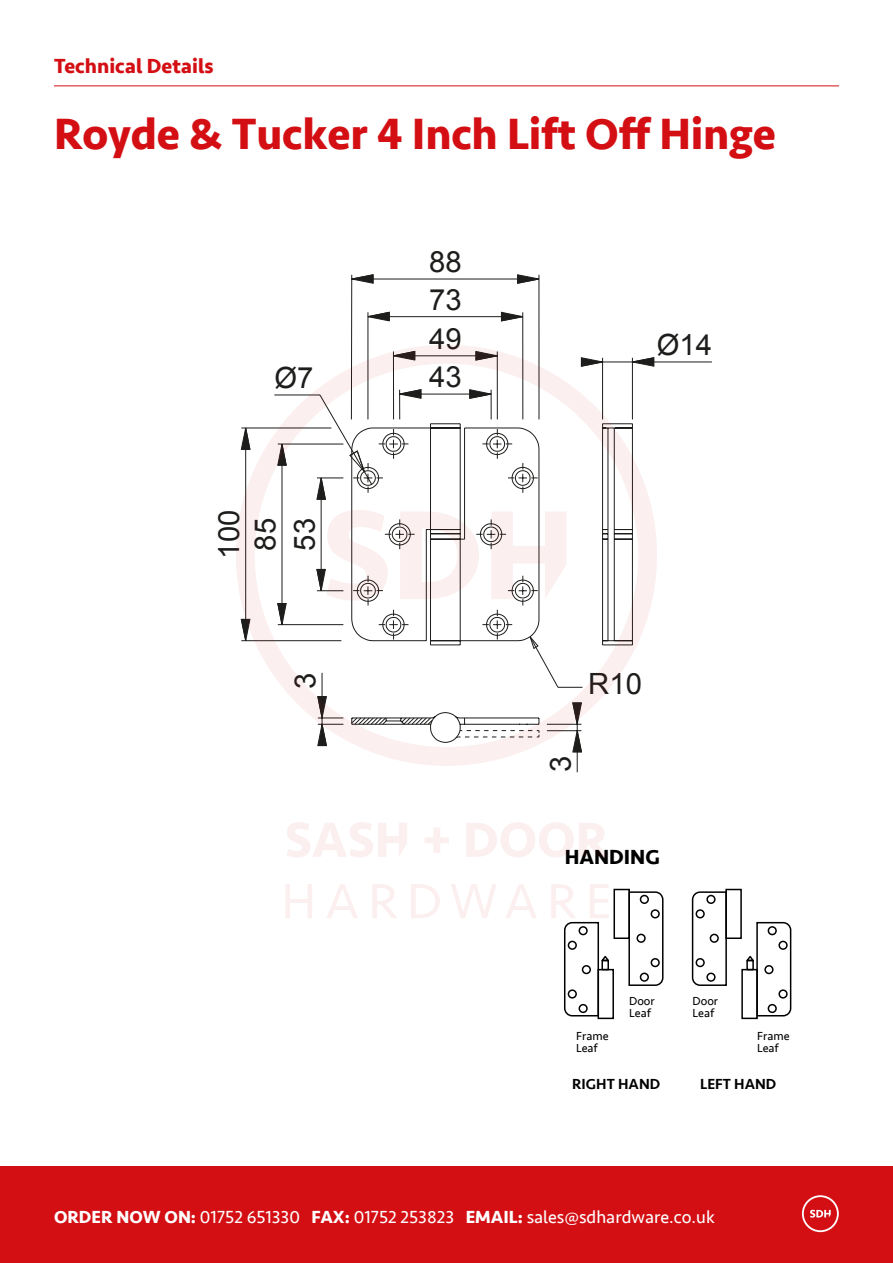
<style>
.page{position:relative;width:893px;height:1263px;background:#fff}
.page>*{position:absolute;margin:0;border:0;box-sizing:border-box;transform-origin:0 0}
.t1{font:700 45px "Seravek";letter-spacing:-.005em;color:#d40f14}
.t2{font:29.25px/39.2px "Arial";color:#1d1d1b}
.t3{font:700 21px "Seravek";color:#d40f14}
.t4{font:700 21px "Seravek";color:#000}
.t5{font:18px "Seravek";color:#fff}
.t6{font:500 15px "Seravek";color:#000}
.t7{font:12px/12px "Seravek";color:#000}
.s1{font-weight:700}
</style>
<div class="page">
<div style="left:0;top:1166px;width:893px;height:97px;background:#d40f14"></div>
<svg style="left:802px;top:1195px;width:37px;height:37px"></svg>
<hr style="left:54px;top:85px;width:785px;height:1px;background:#d40f14">
<div style="left:597px;top:969px;width:17px;height:50px;border:2px solid #000"></div>
<svg style="left:628px;top:891px;width:36px;height:95px"></svg>
<div style="left:613px;top:889px;width:17px;height:50px;border:2px solid #000"></div>
<div style="left:640px;top:895px;width:9px;height:9px;border:2px solid #000;border-radius:50%"></div>
<div style="left:640px;top:972px;width:9px;height:10px;border:2px solid #000;border-radius:50%"></div>
<div style="left:636px;top:934px;width:10px;height:9px;border:2px solid #000;border-radius:50%"></div>
<div style="left:651px;top:909px;width:9px;height:9px;border:2px solid #000;border-radius:50%"></div>
<div style="left:651px;top:958px;width:9px;height:9px;border:2px solid #000;border-radius:50%"></div>
<div style="left:741px;top:969px;width:17px;height:50px;border:2px solid #000"></div>
<svg style="left:745px;top:921px;width:47px;height:96px"></svg>
<div style="left:768px;top:1004px;width:9px;height:9px;border:2px solid #000;border-radius:50%"></div>
<div style="left:768px;top:926px;width:9px;height:9px;border:2px solid #000;border-radius:50%"></div>
<div style="left:764px;top:965px;width:9px;height:9px;border:2px solid #000;border-radius:50%"></div>
<div style="left:778px;top:989px;width:10px;height:9px;border:2px solid #000;border-radius:50%"></div>
<div style="left:778px;top:941px;width:10px;height:9px;border:2px solid #000;border-radius:50%"></div>
<svg style="left:691px;top:891px;width:36px;height:95px"></svg>
<div style="left:725px;top:889px;width:17px;height:50px;border:2px solid #000"></div>
<div style="left:706px;top:895px;width:10px;height:9px;border:2px solid #000;border-radius:50%"></div>
<div style="left:706px;top:972px;width:10px;height:10px;border:2px solid #000;border-radius:50%"></div>
<div style="left:710px;top:934px;width:9px;height:9px;border:2px solid #000;border-radius:50%"></div>
<div style="left:696px;top:909px;width:9px;height:9px;border:2px solid #000;border-radius:50%"></div>
<div style="left:696px;top:958px;width:9px;height:9px;border:2px solid #000;border-radius:50%"></div>
<hr style="left:368px;top:312px;width:1px;height:107px;background:#1d1d1b">
<hr style="left:522px;top:312px;width:1px;height:107px;background:#1d1d1b">
<hr style="left:351px;top:275px;width:1px;height:144px;background:#1d1d1b">
<hr style="left:539px;top:275px;width:1px;height:144px;background:#1d1d1b">
<hr style="left:632px;top:362px;width:80px;height:1px;background:#1d1d1b">
<svg style="left:367px;top:312px;width:156px;height:9px"></svg>
<svg style="left:351px;top:274px;width:188px;height:10px"></svg>
<svg style="left:236px;top:345px;width:421px;height:370px"></svg>
<svg style="left:287px;top:822px;width:120px;height:35px"></svg>
<svg style="left:425px;top:828px;width:24px;height:25px"></svg>
<svg style="left:467px;top:822px;width:141px;height:35px"></svg>
<svg style="left:285px;top:884px;width:27px;height:34px"></svg>
<svg style="left:327px;top:884px;width:31px;height:34px"></svg>
<svg style="left:372px;top:884px;width:25px;height:34px"></svg>
<svg style="left:411px;top:884px;width:29px;height:34px"></svg>
<svg style="left:451px;top:884px;width:45px;height:34px"></svg>
<svg style="left:506px;top:884px;width:31px;height:34px"></svg>
<svg style="left:551px;top:884px;width:59px;height:133px"></svg>
<svg style="left:274px;top:389px;width:309px;height:384px"></svg>
<p class="t3" style="left:54px;top:50px;width:161px">Technical Details</p>
<h1 class="t1" style="left:54px;top:98px;width:723px">Royde &amp; Tucker 4 Inch Lift Off Hinge</h1>
<h2 class="t2" style="left:429px;top:243px;width:34px">88</h2>
<h2 class="t2" style="left:429px;top:280px;width:34px">73</h2>
<h2 class="t2" style="left:429px;top:320px;width:34px">49</h2>
<h2 class="t2" style="left:274px;top:359px;width:41px">Ø7</h2>
<h2 class="t2" style="left:429px;top:358px;width:34px">43</h2>
<h2 class="t2" style="left:210px;top:559px;width:50px;rotate:-90deg">100</h2>
<h2 class="t2" style="left:246px;top:550px;width:34px;rotate:-90deg">85<br>53</h2>
<h2 class="t2" style="left:286px;top:689px;width:18px;rotate:-90deg">3</h2>
<h2 class="t2" style="left:657px;top:326px;width:57px">Ø14</h2>
<h2 class="t2" style="left:588px;top:665px;width:55px">R10</h2>
<h2 class="t2" style="left:541px;top:772px;width:18px;rotate:-90deg">3</h2>
<p class="t4" style="left:565px;top:840px;width:97px">HANDING</p>
<p class="t7" style="left:629px;top:995px;width:27px">Door<br>Leaf</p>
<p class="t7" style="left:693px;top:995px;width:27px">Door<br>Leaf</p>
<p class="t7" style="left:576px;top:1030px;width:34px">Frame<br>Leaf</p>
<p class="t7" style="left:757px;top:1030px;width:34px">Frame<br>Leaf</p>
<p class="t6" style="left:572px;top:1075px;width:89px">RIGHT HAND</p>
<p class="t6" style="left:700px;top:1075px;width:78px">LEFT HAND</p>
<p class="t5" style="left:54px;top:1203px;width:662px"><span class="s1">ORDER NOW ON:</span> 01752 651330 <span class="s1">FAX:</span> 01752 253823 <span class="s1">EMAIL:</span> sales@sdhardware.co.uk</p>
</div>
